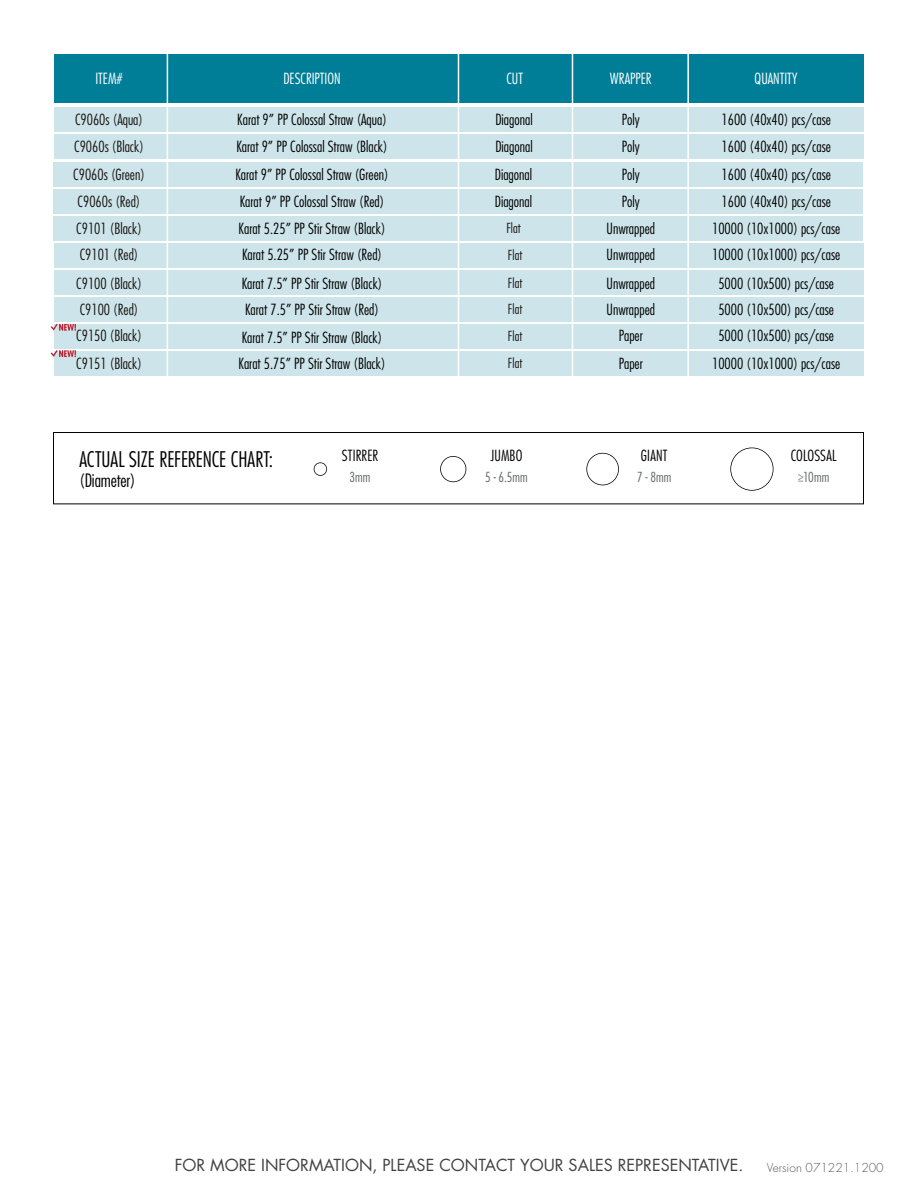
<style>
.page{position:relative;width:918px;height:1188px;background:#fff}
.page>*{position:absolute;margin:0;border:0;box-sizing:border-box;transform-origin:0 0}
.t1{font:300 condensed 21px "Futura Std";letter-spacing:-.005em;color:#010101}
.t2{font:300 condensed 18px "Futura Std";letter-spacing:-.005em;color:#010101}
.t3{font:16.2px "Futura Std";color:#414042}
.t4{font:300 condensed 15px/27px "Futura Std";color:#010101}
.t5{font:300 condensed 15px/27px "Futura Std";color:#181411}
.t6{font:300 condensed 15px "Futura Std";color:#fff}
.t7{font:300 condensed 15px "Futura Std";color:#1a1513}
.t8{font:300 condensed 13.5px/29px "Futura Std";color:#1a1513}
.t9{font:300 condensed 13.5px "Futura Std";letter-spacing:.01em;color:#636566}
.t10{font:300 12px "Futura Std";color:#58595b}
.s1{color:#181411}
.s2{color:#1a1513}
</style>
<div class="page">
<div style="left:54px;top:243px;width:810px;height:24px;background:#cde5ea"></div>
<div style="left:54px;top:270px;width:810px;height:24px;background:#cde5ea"></div>
<div style="left:54px;top:297px;width:810px;height:24px;background:#cde5ea"></div>
<div style="left:54px;top:54px;width:810px;height:49px;background:#007d97"></div>
<div style="left:54px;top:134px;width:810px;height:25px;background:#cde5ea"></div>
<div style="left:53px;top:189px;width:810px;height:24px;background:#cde5ea"></div>
<div style="left:54px;top:108px;width:810px;height:24px;background:#cde5ea"></div>
<div style="left:53px;top:162px;width:810px;height:24px;background:#cde5ea"></div>
<div style="left:53px;top:216px;width:810px;height:24px;background:#cde5ea"></div>
<svg style="left:440px;top:456px;width:26px;height:26px"></svg>
<svg style="left:586px;top:453px;width:33px;height:32px"></svg>
<svg style="left:730px;top:448px;width:44px;height:43px"></svg>
<div style="left:53px;top:432px;width:811px;height:72px;border:1px solid #010101"></div>
<svg style="left:314px;top:462px;width:13px;height:14px"></svg>
<div style="left:54px;top:324px;width:810px;height:24px;background:#cde5ea"></div>
<div style="left:54px;top:351px;width:810px;height:24px;background:#cde5ea"></div>
<hr style="left:458px;top:42px;width:1px;height:339px;background:#fff">
<hr style="left:572px;top:42px;width:1px;height:339px;background:#fff">
<hr style="left:167px;top:42px;width:1px;height:336px;background:#fff">
<hr style="left:687px;top:42px;width:2px;height:339px;background:#fff">
<svg style="left:51px;top:324px;width:25px;height:7px"></svg>
<svg style="left:51px;top:350px;width:25px;height:7px"></svg>
<p class="t6" style="left:95px;top:72px;width:29px">ITEM#</p>
<p class="t6" style="left:283px;top:69px;width:59px">DESCRIPTION</p>
<p class="t6" style="left:506px;top:69px;width:18px">CUT</p>
<p class="t6" style="left:610px;top:69px;width:43px">WRAPPER</p>
<p class="t6" style="left:755px;top:69px;width:45px">QUANTITY</p>
<p class="t6" style="left:283px;top:72px;width:59px">DESCRIPTION</p>
<p class="t6" style="left:755px;top:72px;width:45px">QUANTITY</p>
<p class="t7" style="left:75px;top:110px;width:69px"><span class="s1">C9060</span>s (Aqua)</p>
<p class="t4" style="left:236px;top:106px;width:153px">Karat 9” PP Colossal Straw (Aqua)<br>Karat 9” PP Colossal Straw (Black)</p>
<p class="t4" style="left:495px;top:106px;width:39px">Diagonal<br>Diagonal</p>
<p class="t4" style="left:622px;top:106px;width:19px">Poly</p>
<p class="t4" style="left:722px;top:106px;width:111px;text-align:justify">1600 (40x40) pcs/case 1600 (40x40) pcs/case 1600 (40x40) pcs/case 1600 (40x40) pcs/case</p>
<p class="t7" style="left:74px;top:137px;width:71px"><span class="s1">C9060</span>s (Black)</p>
<p class="t4" style="left:622px;top:133px;width:19px">Poly</p>
<p class="t5" style="left:73px;top:160px;width:73px">C9060<span class="s2">s (Green)<br></span>C9060<span class="s2">s (Red)<br></span>C9101 (Black)</p>
<p class="t4" style="left:235px;top:160px;width:155px">Karat 9” PP Colossal Straw (Green)<br>Karat 9” PP Colossal Straw (Red)<br>Karat 5.25” PP Stir Straw (Black)</p>
<p class="t4" style="left:495px;top:160px;width:39px">Diagonal<br>Diagonal</p>
<p class="t4" style="left:622px;top:160px;width:19px">Poly</p>
<p class="t4" style="left:622px;top:187px;width:19px">Poly</p>
<p class="t4" style="left:607px;top:214px;width:50px">Unwrapped</p>
<p class="t8" style="left:506px;top:214px;width:16px">Flat</p>
<p class="t4" style="left:712px;top:214px;width:130px">10000 (10x1000) pcs/case</p>
<p class="t5" style="left:76px;top:240px;width:67px;line-height:29px">C9101 (Red)<br>C9100 (Black)</p>
<p class="t5" style="left:80px;top:296px;width:60px">C9100 (Red)</p>
<p class="t4" style="left:242px;top:240px;width:142px;line-height:29px">Karat 5.25” PP Stir Straw (Red)<br>Karat 7.5” PP Stir Straw (Black)</p>
<p class="t4" style="left:245px;top:296px;width:135px">Karat 7.5” PP Stir Straw (Red)</p>
<p class="t8" style="left:508px;top:240px;width:16px">Flat<br>Flat</p>
<p class="t8" style="left:508px;top:295px;width:16px">Flat</p>
<p class="t4" style="left:607px;top:240px;width:50px;line-height:29px">Unwrapped<br>Unwrapped</p>
<p class="t4" style="left:607px;top:296px;width:50px">Unwrapped</p>
<p class="t4" style="left:712px;top:240px;width:130px;line-height:29px;text-align:center">10000 (10x1000) pcs/case<br>5000 (10x500) pcs/case</p>
<p class="t4" style="left:718px;top:296px;width:117px">5000 (10x500) pcs/case</p>
<p class="t5" style="left:76px;top:322px;width:67px;line-height:27.6px">C9150 (Black)<br>C9151 (Black)</p>
<p class="t4" style="left:239px;top:324px;width:148px;line-height:26.1px">Karat 7.5” PP Stir Straw (Black)<br>Karat 5.75” PP Stir Straw (Black)</p>
<p class="t8" style="left:508px;top:323px;width:16px;line-height:27.2px">Flat<br>Flat</p>
<p class="t4" style="left:712px;top:322px;width:130px;text-align:center">5000 (10x500) pcs/case<br>10000 (10x1000) pcs/case</p>
<p class="t4" style="left:619px;top:322px;width:26px;line-height:27.8px">Paper<br>Paper</p>
<h1 class="t1" style="left:79px;top:447px;width:195px">ACTUAL SIZE REFERENCE CHART:</h1>
<p class="t2" style="left:79px;top:470px;width:58px">(Diameter)</p>
<p class="t4" style="left:342px;top:442px;width:38px">STIRRER</p>
<p class="t4" style="left:491px;top:442px;width:33px">JUMBO</p>
<p class="t4" style="left:641px;top:442px;width:28px">GIANT</p>
<p class="t4" style="left:791px;top:442px;width:47px">COLOSSAL</p>
<p class="t9" style="left:350px;top:469px;width:22px">3mm</p>
<p class="t9" style="left:485px;top:469px;width:44px">5 - 6.5mm</p>
<p class="t9" style="left:637px;top:469px;width:36px">7 - 8mm</p>
<p class="t9" style="left:798px;top:469px;width:33px">≥10mm</p>
<p class="t3" style="left:175px;top:1154px;width:570px">FOR MORE INFORMATION, PLEASE CONTACT YOUR SALES REPRESENTATIVE.</p>
<p class="t10" style="left:767px;top:1160px;width:118px">Version 071221.1200</p>
</div>
